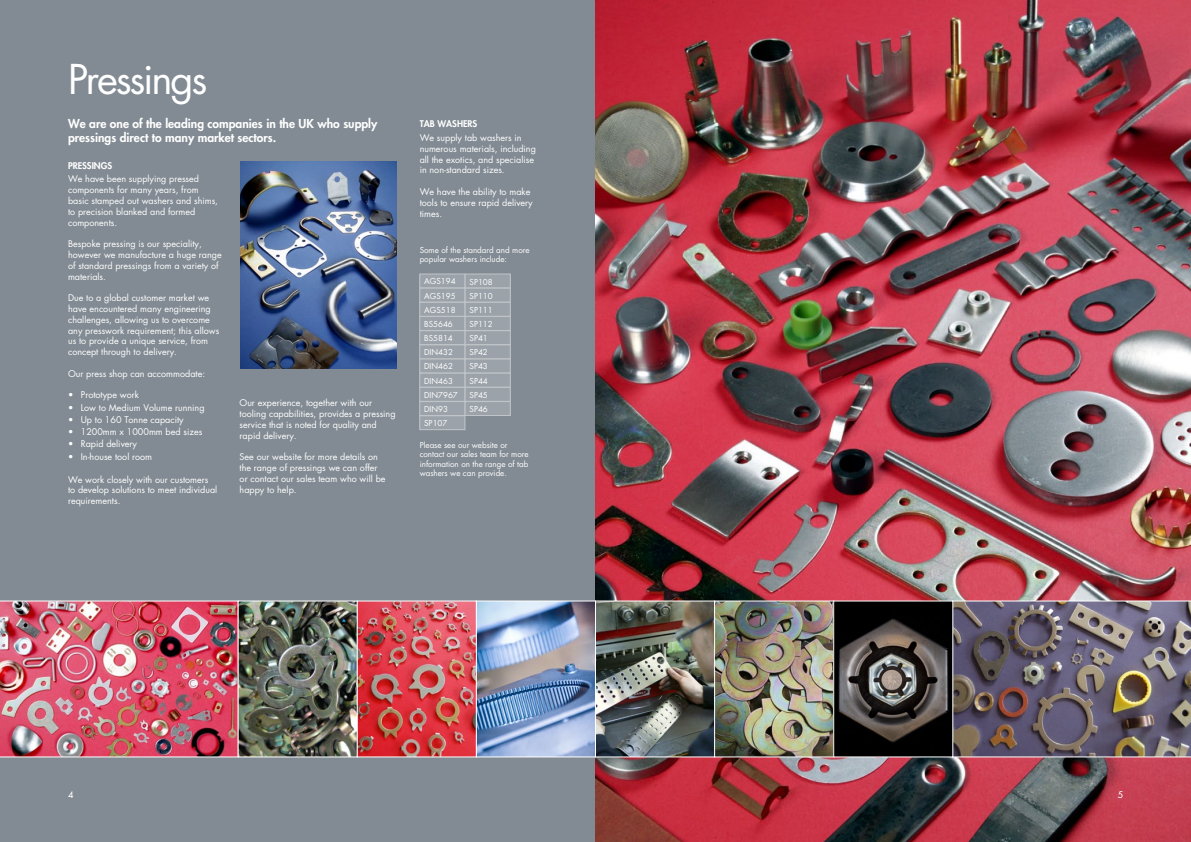
<style>
.page{position:relative;width:1191px;height:842px;background:#fff}
.page>*{position:absolute;margin:0;border:0;box-sizing:border-box;transform-origin:0 0}
.t1{font:40px "Futura";letter-spacing:-.055em;color:#fff}
.t2{font:800 12px/14.4px "Futura";color:#fff}
.t3{font:9px/10.8px "Futura";color:#fff}
.t4{font:800 9px "Futura";color:#fff}
.t5{font:9px "Futura";color:#fff}
.t6{font:8px/14.2px "Futura";color:#fff}
</style>
<div class="page">
<div style="left:0;top:0;width:595px;height:842px;background:#828b93"></div>
<img style="left:595px;top:0;width:596px;height:842px">
<img style="left:0;top:601px;width:238px;height:156px">
<img style="left:240px;top:603px;width:115px;height:152px">
<img style="left:597px;top:603px;width:116px;height:152px">
<img style="left:359px;top:603px;width:115px;height:152px">
<div style="left:357px;top:601px;width:119px;height:156px;border:1px solid #fff"></div>
<img style="left:716px;top:603px;width:116px;height:152px">
<div style="left:714px;top:601px;width:120px;height:156px;border:1px solid #fff"></div>
<img style="left:478px;top:603px;width:116px;height:152px">
<div style="left:476px;top:601px;width:120px;height:156px;border:1px solid #fff"></div>
<img style="left:240px;top:162px;width:157px;height:207px">
<div style="left:420px;top:274px;width:45px;height:14px;background:#9ba2a9"></div>
<div style="left:420px;top:274px;width:45px;height:14px;border:1px solid #c1c5c9"></div>
<div style="left:420px;top:288px;width:45px;height:14px;background:#9ba2a9"></div>
<div style="left:420px;top:288px;width:45px;height:14px;border:1px solid #c1c5c9"></div>
<div style="left:420px;top:302px;width:45px;height:14px;background:#9ba2a9"></div>
<div style="left:420px;top:302px;width:45px;height:14px;border:1px solid #c1c5c9"></div>
<div style="left:420px;top:316px;width:45px;height:14px;background:#9ba2a9"></div>
<div style="left:420px;top:316px;width:45px;height:15px;border:1px solid #c1c5c9"></div>
<div style="left:420px;top:331px;width:45px;height:14px;background:#9ba2a9"></div>
<div style="left:420px;top:331px;width:45px;height:14px;border:1px solid #c1c5c9"></div>
<div style="left:420px;top:345px;width:45px;height:14px;background:#9ba2a9"></div>
<div style="left:420px;top:345px;width:45px;height:14px;border:1px solid #c1c5c9"></div>
<div style="left:420px;top:359px;width:45px;height:14px;background:#9ba2a9"></div>
<div style="left:420px;top:359px;width:45px;height:14px;border:1px solid #c1c5c9"></div>
<div style="left:420px;top:373px;width:45px;height:14px;background:#9ba2a9"></div>
<div style="left:420px;top:373px;width:45px;height:14px;border:1px solid #c1c5c9"></div>
<div style="left:420px;top:387px;width:45px;height:14px;background:#9ba2a9"></div>
<div style="left:420px;top:387px;width:45px;height:14px;border:1px solid #c1c5c9"></div>
<div style="left:420px;top:402px;width:45px;height:13px;background:#9ba2a9"></div>
<div style="left:420px;top:401px;width:45px;height:15px;border:1px solid #c1c5c9"></div>
<div style="left:420px;top:416px;width:45px;height:14px;background:#9ba2a9"></div>
<div style="left:420px;top:416px;width:45px;height:14px;border:1px solid #c1c5c9"></div>
<div style="left:465px;top:274px;width:45px;height:14px;background:#9ba2a9"></div>
<div style="left:465px;top:274px;width:45px;height:14px;border:1px solid #c1c5c9"></div>
<div style="left:465px;top:288px;width:45px;height:14px;background:#9ba2a9"></div>
<div style="left:465px;top:288px;width:45px;height:14px;border:1px solid #c1c5c9"></div>
<div style="left:465px;top:302px;width:45px;height:14px;background:#9ba2a9"></div>
<div style="left:465px;top:302px;width:45px;height:14px;border:1px solid #c1c5c9"></div>
<div style="left:465px;top:316px;width:45px;height:14px;background:#9ba2a9"></div>
<div style="left:465px;top:316px;width:45px;height:15px;border:1px solid #c1c5c9"></div>
<div style="left:465px;top:331px;width:45px;height:14px;background:#9ba2a9"></div>
<div style="left:465px;top:331px;width:45px;height:14px;border:1px solid #c1c5c9"></div>
<div style="left:465px;top:345px;width:45px;height:14px;background:#9ba2a9"></div>
<div style="left:465px;top:345px;width:45px;height:14px;border:1px solid #c1c5c9"></div>
<div style="left:465px;top:359px;width:45px;height:14px;background:#9ba2a9"></div>
<div style="left:465px;top:359px;width:45px;height:14px;border:1px solid #c1c5c9"></div>
<div style="left:465px;top:373px;width:45px;height:14px;background:#9ba2a9"></div>
<div style="left:465px;top:373px;width:45px;height:14px;border:1px solid #c1c5c9"></div>
<div style="left:465px;top:387px;width:45px;height:14px;background:#9ba2a9"></div>
<div style="left:465px;top:387px;width:45px;height:14px;border:1px solid #c1c5c9"></div>
<div style="left:465px;top:402px;width:45px;height:13px;background:#9ba2a9"></div>
<div style="left:465px;top:401px;width:45px;height:15px;border:1px solid #c1c5c9"></div>
<img style="left:953px;top:601px;width:238px;height:156px">
<svg style="left:835px;top:603px;width:116px;height:152px;background:#353230"></svg>
<h1 class="t1" style="left:68px;top:51px;width:141px">Pressings</h1>
<h2 class="t2" style="left:68px;top:116px;width:311px">We are one of the leading companies in the UK who supply pressings direct to many market sectors.</h2>
<p class="t4" style="left:68px;top:159px;width:46px">PRESSINGS</p>
<p class="t3" style="left:68px;top:174px;width:151px">We have been supplying pressed components for many years, from basic stamped out washers and shims, to precision blanked and formed components.</p>
<p class="t3" style="left:68px;top:238px;width:155px">Bespoke pressing is our speciality, however we manufacture a huge range of standard pressings from a variety of materials.</p>
<p class="t3" style="left:68px;top:292px;width:153px">Due to a global customer market we have encountered many engineering challenges, allowing us to overcome any presswork requirement; this allows us to provide a unique service, from concept through to delivery.</p>
<p class="t3" style="left:68px;top:368px;width:139px">Our press shop can accommodate:</p>
<p class="t3" style="left:68px;top:390px;width:72px">• Prototype work</p>
<p class="t3" style="left:68px;top:402px;width:138px">• Low to Medium Volume running</p>
<p class="t3" style="left:68px;top:414px;width:117px">• Up to 160 Tonne capacity</p>
<p class="t3" style="left:68px;top:426px;width:136px">• 1200mm x 1000mm bed sizes</p>
<p class="t3" style="left:68px;top:438px;width:70px">• Rapid delivery</p>
<p class="t3" style="left:68px;top:451px;width:86px">• In-house tool room</p>
<p class="t3" style="left:68px;top:474px;width:151px">We work closely with our customers to develop solutions to meet individual requirements.</p>
<p class="t3" style="left:240px;top:397px;width:157px">Our experience, together with our tooling capabilities, provides a pressing service that is noted for quality and rapid delivery.</p>
<p class="t3" style="left:240px;top:451px;width:147px">See our website for more details on the range of pressings we can offer or contact our sales team who will be happy to help.</p>
<p class="t4" style="left:420px;top:118px;width:59px">TAB WASHERS</p>
<p class="t3" style="left:420px;top:132px;width:118px">We supply tab washers in numerous materials, including all the exotics, and specialise in non-standard sizes.</p>
<p class="t3" style="left:420px;top:186px;width:115px">We have the ability to make tools to ensure rapid delivery times.</p>
<p class="t6" style="left:420px;top:245px;width:111px;line-height:9.6px">Some of the standard and more popular washers include:</p>
<p class="t6" style="left:424px;top:274px;width:35px">AGS194<br>AGS195<br>AGS518<br>BS5646<br>BS5814<br>DIN432<br>DIN462<br>DIN463<br>DIN7967<br>DIN93<br>SP107</p>
<p class="t6" style="left:469px;top:275px;width:25px;line-height:13.4px">SP108<br>SP110</p>
<p class="t6" style="left:469px;top:303px;width:25px">SP111<br>SP112<br>SP41<br>SP42<br>SP43<br>SP44<br>SP45<br>SP46</p>
<p class="t6" style="left:420px;top:440px;width:111px;line-height:9.6px">Please see our website or contact our sales team for more information on the range of tab washers we can provide.</p>
<p class="t5" style="left:68px;top:789px;width:7px">4</p>
<p class="t5" style="left:1117px;top:789px;width:7px">5</p>
</div>
